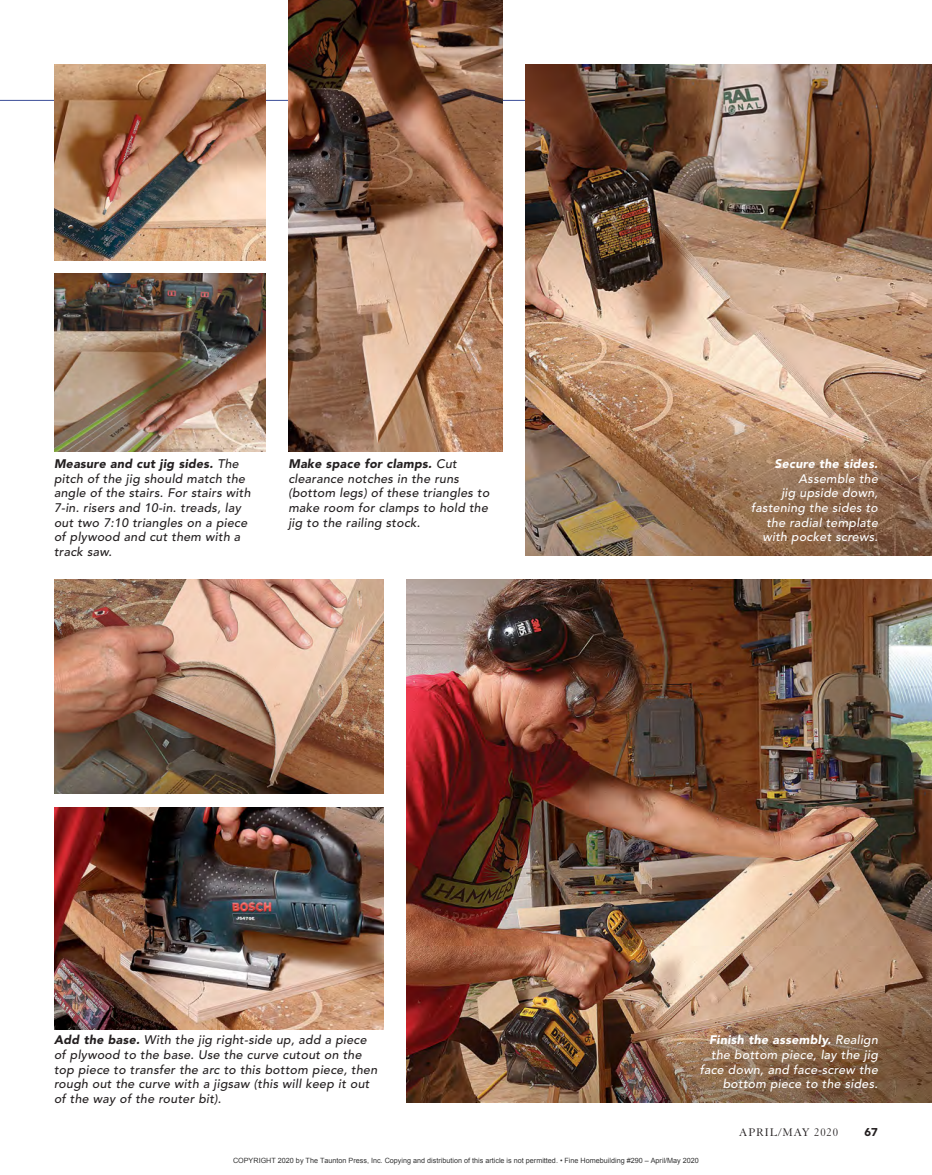
<style>
.page{position:relative;width:932px;height:1175px;background:#fff}
.page>*{position:absolute;margin:0;border:0;box-sizing:border-box;transform-origin:0 0}
.t1{font:italic 500 12.3px/14.7px "Avenir LT Std";letter-spacing:.02em;color:#231f20}
.t2{font:italic 500 12.3px/14.7px "Avenir LT Std";letter-spacing:.02em;color:#fff;text-align:right}
.t3{font:12px "Granjon LT Std";letter-spacing:.07em;color:#231f20}
.t4{font:900 11.25px "Avenir LT Std";color:#231f20}
.t5{font:7.2px "Arial";color:rgb(0 0 0/.8)}
.s1{font-weight:900}
</style>
<div class="page">
<img style="left:54px;top:807px;width:329px;height:222px">
<img style="left:54px;top:579px;width:329px;height:214px">
<img style="left:54px;top:273px;width:212px;height:178px">
<img style="left:406px;top:579px;width:526px;height:523px">
<hr style="left:0;top:100px;width:932px;height:1px;background:#3b4e98">
<img style="left:54px;top:65px;width:212px;height:195px">
<img style="left:288px;top:0;width:214px;height:451px">
<img style="left:525px;top:64px;width:407px;height:492px">
<p class="t1" style="left:54px;top:457px;width:198px"><span class="s1">Measure and cut jig sides.</span> The pitch of the jig should match the angle of the stairs. For stairs with<br>7-in. risers and 10-in. treads, lay out two 7:10 triangles on a piece of plywood and cut them with a track saw.</p>
<p class="t1" style="left:288px;top:457px;width:202px"><span class="s1">Make space for clamps.</span> Cut clearance notches in the runs (bottom legs) of these triangles to make room for clamps to hold the jig to the railing stock.</p>
<p class="t2" style="left:751px;top:457px;width:128px"><span class="s1">Secure the sides.<br></span>Assemble the<br>jig upside down, fastening the sides to the radial template with pocket screws.</p>
<p class="t1" style="left:54px;top:1033px;width:325px"><span class="s1">Add the base.</span> With the jig right-side up, add a piece of plywood to the base. Use the curve cutout on the top piece to transfer the arc to this bottom piece, then rough out the curve with a jigsaw (this will keep it out of the way of the router bit).</p>
<p class="t2" style="left:699px;top:1033px;width:180px"><span class="s1">Finish the assembly.</span> Realign the bottom piece, lay the jig face down, and face-screw the bottom piece to the sides.</p>
<p class="t3" style="left:738px;top:1126px;width:101px">APRIL/MAY 2020</p>
<p class="t4" style="left:864px;top:1125px;width:15px">67</p>
<p class="t5" style="left:233px;top:1155px;width:467px">COPYRIGHT 2020 by The Taunton Press, Inc. Copying and distribution of this article is not permitted. • Fine Homebuilding #290 – April/May 2020</p>
</div>
